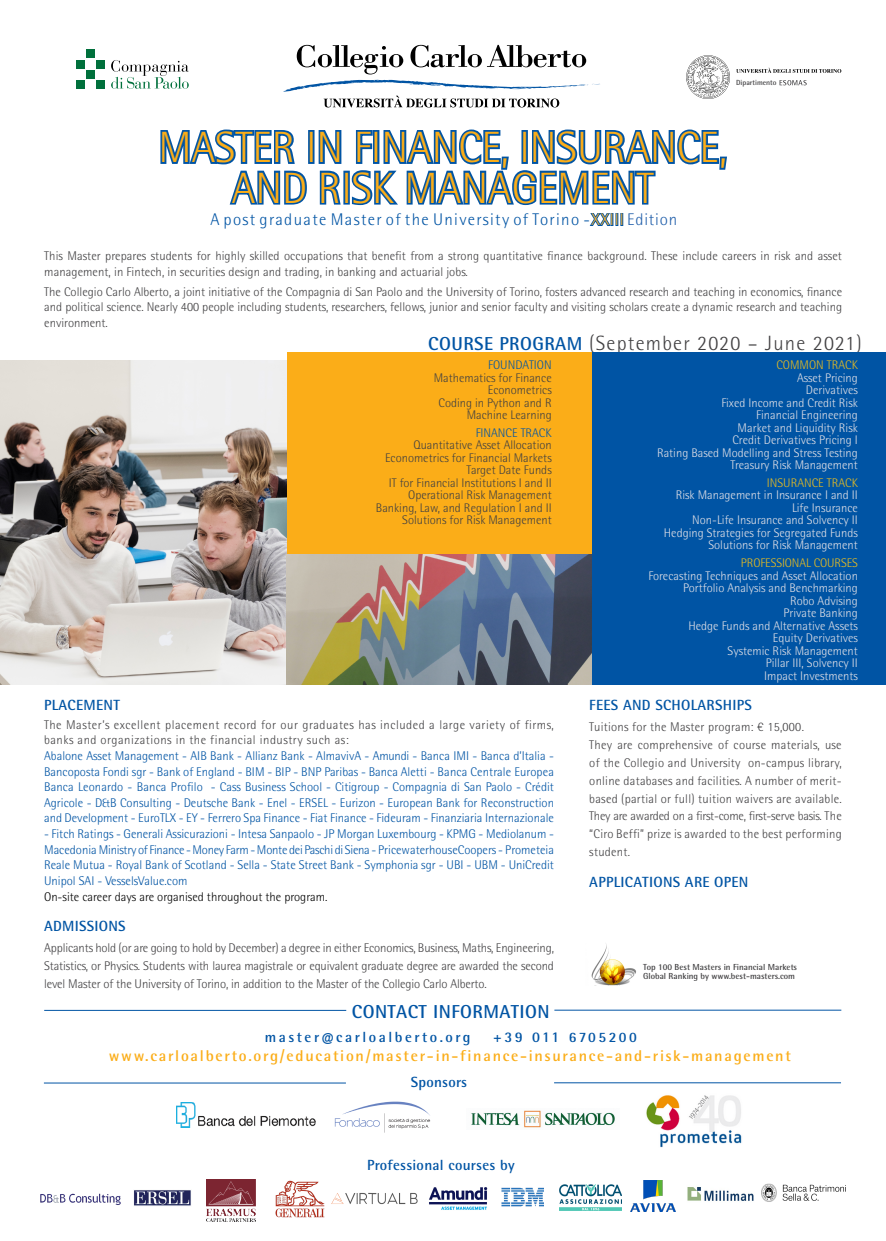
<style>
.page{position:relative;width:886px;height:1241px;background:#fff}
.page>*{position:absolute;margin:0;border:0;box-sizing:border-box;transform-origin:0 0}
.t1{font:300 43.75px/40.6px "Rotis Semi Sans Std";color:#fbad18;text-align:center}
.t2{font:300 20.62px "Rotis Semi Sans Std";letter-spacing:.06em;color:#414042}
.t3{font:700 18.75px "Rotis Semi Sans Std";letter-spacing:.025em;color:#0054a4}
.t4{font:300 16.88px "Rotis Semi Sans Std";letter-spacing:.08em;color:#0054a4}
.t5{font:700 15.62px "Rotis Semi Sans Std";letter-spacing:.11em;color:#fbad18}
.t6{font:700 14.75px "Rotis Semi Sans Std";letter-spacing:.02em;color:#0054a4}
.t7{font:700 14.75px "Rotis Semi Sans Std";letter-spacing:.175em;color:#0054a4}
.t8{font:700 14.38px "Rotis Semi Sans Std";letter-spacing:.175em;color:#0054a4}
.t9{font:300 12.62px/17.9px "Rotis Semi Sans Std";letter-spacing:.02em;color:#414042}
.t10{font:300 12.62px/15.6px "Rotis Semi Sans Std";color:#0054a4;text-align:justify}
.t11{font:300 12.62px/15.6px "Rotis Semi Sans Std";letter-spacing:.04em;color:#414042}
.t12{font:300 12.62px "Rotis Semi Sans Std";color:#000}
.t13{font:300 12.5px/12.5px "Rotis Semi Sans Std";color:#e1e0e7;text-align:right}
.t14{font:300 12.5px/12.5px "Rotis Semi Sans Std";color:#414042;text-align:right}
.t15{font:300 12.5px "Rotis Semi Sans Std";color:#e8bc20}
.t16{font:300 12.5px "Rotis Semi Sans Std";color:#0054a4}
.t17{font:700 8.75px/9.4px "Rotis Semi Sans Std";color:#414042}
.t18{font:700 7.44px "Rotis Semi Sans Std";color:#414042}
.s1{color:#fcb533}
.s2{color:#215faa}
.s3{font-weight:700;font-size:18.75px;color:#0054a4}
.s4{font-size:14.75px}
</style>
<div class="page">
<img style="left:471px;top:1110px;width:144px;height:18px">
<img style="left:40px;top:1193px;width:81px;height:12px">
<img style="left:134px;top:1190px;width:57px;height:15px">
<hr style="left:44px;top:1009px;width:302px;height:1px;background:#0054a4">
<hr style="left:554px;top:1009px;width:287px;height:1px;background:#0054a4">
<div style="left:308px;top:130px;width:6px;height:34px;border:4px solid #0054a4"></div>
<svg style="left:160px;top:129px;width:149px;height:76px"></svg>
<svg style="left:318px;top:130px;width:24px;height:75px"></svg>
<div style="left:343px;top:171px;width:7px;height:33px;border:4px solid #0054a4"></div>
<svg style="left:349px;top:129px;width:378px;height:97px"></svg>
<div style="left:86px;top:70px;width:9px;height:9px;background:#00703c"></div>
<div style="left:86px;top:49px;width:9px;height:9px;background:#00703c"></div>
<div style="left:76px;top:60px;width:9px;height:9px;background:#00703c"></div>
<div style="left:76px;top:80px;width:9px;height:9px;background:#00703c"></div>
<div style="left:96px;top:60px;width:9px;height:9px;background:#00703c"></div>
<div style="left:96px;top:80px;width:9px;height:9px;background:#00703c"></div>
<svg style="left:111px;top:60px;width:78px;height:29px"></svg>
<svg style="left:686px;top:55px;width:44px;height:44px"></svg>
<svg style="left:736px;top:68px;width:105px;height:5px"></svg>
<svg style="left:779px;top:80px;width:28px;height:5px"></svg>
<svg style="left:283px;top:45px;width:317px;height:62px"></svg>
<img style="left:591px;top:944px;width:45px;height:40px">
<img style="left:0;top:360px;width:287px;height:324px">
<div style="left:583px;top:352px;width:303px;height:332px;background:#0054a4"></div>
<div style="left:287px;top:352px;width:304px;height:316px;background:#fbad18"></div>
<img style="left:286px;top:554px;width:306px;height:130px">
<img style="left:332px;top:1192px;width:86px;height:11px">
<img style="left:630px;top:1180px;width:45px;height:31px">
<img style="left:687px;top:1187px;width:67px;height:14px">
<img style="left:762px;top:1183px;width:84px;height:19px">
<img style="left:334px;top:1101px;width:97px;height:32px">
<img style="left:646px;top:1095px;width:96px;height:51px">
<img style="left:176px;top:1102px;width:140px;height:25px">
<hr style="left:44px;top:1082px;width:302px;height:1px;background:#0054a4">
<hr style="left:554px;top:1082px;width:287px;height:1px;background:#0054a4">
<img style="left:501px;top:1187px;width:43px;height:20px">
<img style="left:206px;top:1179px;width:49px;height:42px">
<img style="left:275px;top:1180px;width:50px;height:37px">
<img style="left:429px;top:1187px;width:59px;height:23px">
<img style="left:559px;top:1184px;width:62px;height:25px">
<p class="t18" style="left:736px;top:78px;width:42px">Dipartimento</p>
<h1 class="t1" style="left:158px;top:127px;width:570px">MASTER IN FINANCE, INSURANCE,<br>AND RISK MANAGEMENT</h1>
<h3 class="t4" style="left:210px;top:210px;width:468px">A post graduate Master of the University of Torino -<span class="s1">XXIII</span> <span class="s2">Edition</span></h3>
<p class="t9" style="left:44px;top:248px;width:799px;line-height:15.8px">This Master prepares students for highly skilled occupations that benefit from a strong quantitative finance background. These include careers in risk and asset management, in Fintech, in securities design and trading, in banking and actuarial jobs.</p>
<p class="t9" style="left:44px;top:283px;width:799px;line-height:15.8px;text-align:justify">The Collegio Carlo Alberto, a joint initiative of the Compagnia di San Paolo and the University of Torino, fosters advanced research and teaching in economics, finance and political science. Nearly 400 people including students, researchers, fellows, junior and senior faculty and visiting scholars create a dynamic research and teaching environment.</p>
<h2 class="t2" style="left:428px;top:331px;width:435px"><span class="s3">COURSE PROGRAM</span> (September 2020 – June 2021)</h2>
<p class="t15" style="left:776px;top:357px;width:83px">COMMON TRACK</p>
<p class="t13" style="left:657px;top:371px;width:202px">Asset Pricing<br>Derivatives<br>Fixed Income and Credit Risk<br>Financial Engineering<br>Market and Liquidity Risk<br>Credit Derivatives Pricing I<br>Rating Based Modelling and Stress Testing<br>Treasury Risk Management</p>
<p class="t15" style="left:767px;top:475px;width:92px">INSURANCE TRACK</p>
<p class="t13" style="left:664px;top:489px;width:196px">Risk Management in Insurance I and II<br>Life Insurance<br>Non-Life Insurance and Solvency II<br>Hedging Strategies for Segregated Funds<br>Solutions for Risk Management</p>
<p class="t15" style="left:741px;top:556px;width:118px">PROFESSIONAL COURSES</p>
<p class="t13" style="left:648px;top:569px;width:211px">Forecasting Techniques and Asset Allocation<br>Portfolio Analysis and Benchmarking<br>Robo Advising<br>Private Banking<br>Hedge Funds and Alternative Assets<br>Equity Derivatives<br>Systemic Risk Management<br>Pillar III, Solvency II<br>Impact Investments</p>
<p class="t16" style="left:488px;top:357px;width:65px">FOUNDATION</p>
<p class="t14" style="left:434px;top:371px;width:119px">Mathematics for Finance<br>Econometrics<br>Coding in Python and R<br>Machine Learning</p>
<p class="t16" style="left:476px;top:425px;width:78px">FINANCE TRACK</p>
<p class="t14" style="left:376px;top:439px;width:177px">Quantitative Asset Allocation<br>Econometrics for Financial Markets<br>Target Date Funds<br>IT for Financial Institutions I and II<br>Operational Risk Management<br>Banking, Law, and Regulation I and II<br>Solutions for Risk Management</p>
<p class="t6" style="left:44px;top:695px;width:77px">PLACEMENT</p>
<p class="t11" style="left:44px;top:716px;width:511px">The Master’s excellent placement record for our graduates has included a large variety of firms, banks and organizations in the financial industry such as:</p>
<p class="t10" style="left:44px;top:747px;width:511px">Abalone Asset Management - AIB Bank - Allianz Bank - AlmavivA - Amundi - Banca IMI - Banca d’Italia - Bancoposta Fondi sgr - Bank of England - BIM - BIP - BNP Paribas - Banca Aletti - Banca Centrale Europea Banca Leonardo - Banca Profilo - Cass Business School - Citigroup - Compagnia di San Paolo - Crédit Agricole - D&amp;B Consulting - Deutsche Bank - Enel - ERSEL - Eurizon - European Bank for Reconstruction and Development - EuroTLX - EY - Ferrero Spa Finance - Fiat Finance - Fideuram - Finanziaria Internazionale</p>
<p class="t10" style="left:44px;top:826px;width:511px">- Fitch Ratings - Generali Assicurazioni - Intesa Sanpaolo - JP Morgan Luxembourg - KPMG - Mediolanum - Macedonia Ministry of Finance - Money Farm - Monte dei Paschi di Siena - PricewaterhouseCoopers - Prometeia Reale Mutua - Royal Bank of Scotland - Sella - State Street Bank - Symphonia sgr - UBI - UBM - UniCredit Unipol SAI - VesselsValue.com</p>
<p class="t12" style="left:44px;top:888px;width:285px">On-site career days are organised throughout the program.</p>
<p class="t6" style="left:44px;top:916px;width:83px">ADMISSIONS</p>
<p class="t9" style="left:44px;top:938px;width:511px;text-align:justify">Applicants hold (or are going to hold by December) a degree in either Economics, Business, Maths, Engineering, Statistics, or Physics. Students with laurea magistrale or equivalent graduate degree are awarded the second level Master of the University of Torino, in addition to the Master of the Collegio Carlo Alberto.</p>
<p class="t6" style="left:589px;top:695px;width:164px">FEES AND SCHOLARSHIPS</p>
<p class="t9" style="left:589px;top:717px;width:254px">Tuitions for the Master program: € 15,000.<br>They are comprehensive of course materials, use of the Collegio and University on-campus library, online databases and facilities. A number of merit&shy;based (partial or full) tuition waivers are available.<br>They are awarded on a first-come, first-serve basis. The “Ciro Beffi” prize is awarded to the best performing student.</p>
<p class="t6" style="left:589px;top:872px;width:161px">APPLICATIONS ARE OPEN</p>
<p class="t17" style="left:643px;top:961px;width:155px">Top 100 Best Masters in Financial Markets<br>Global Ranking by www.best-masters.com</p>
<h3 class="t3" style="left:352px;top:999px;width:199px">CONTACT INFORMATION</h3>
<p class="t7" style="left:265px;top:1027px;width:207px">master@carloalberto.org</p>
<p class="t8" style="left:493px;top:1027px;width:145px"><span class="s4">+39 011</span> 6705200</p>
<p class="t5" style="left:109px;top:1045px;width:683px">www.carloalberto.org/education/master-in-finance-insurance-and-risk-management</p>
<p class="t6" style="left:411px;top:1072px;width:58px">Sponsors</p>
<p class="t6" style="left:367px;top:1155px;width:149px">Professional courses by</p>
</div>
